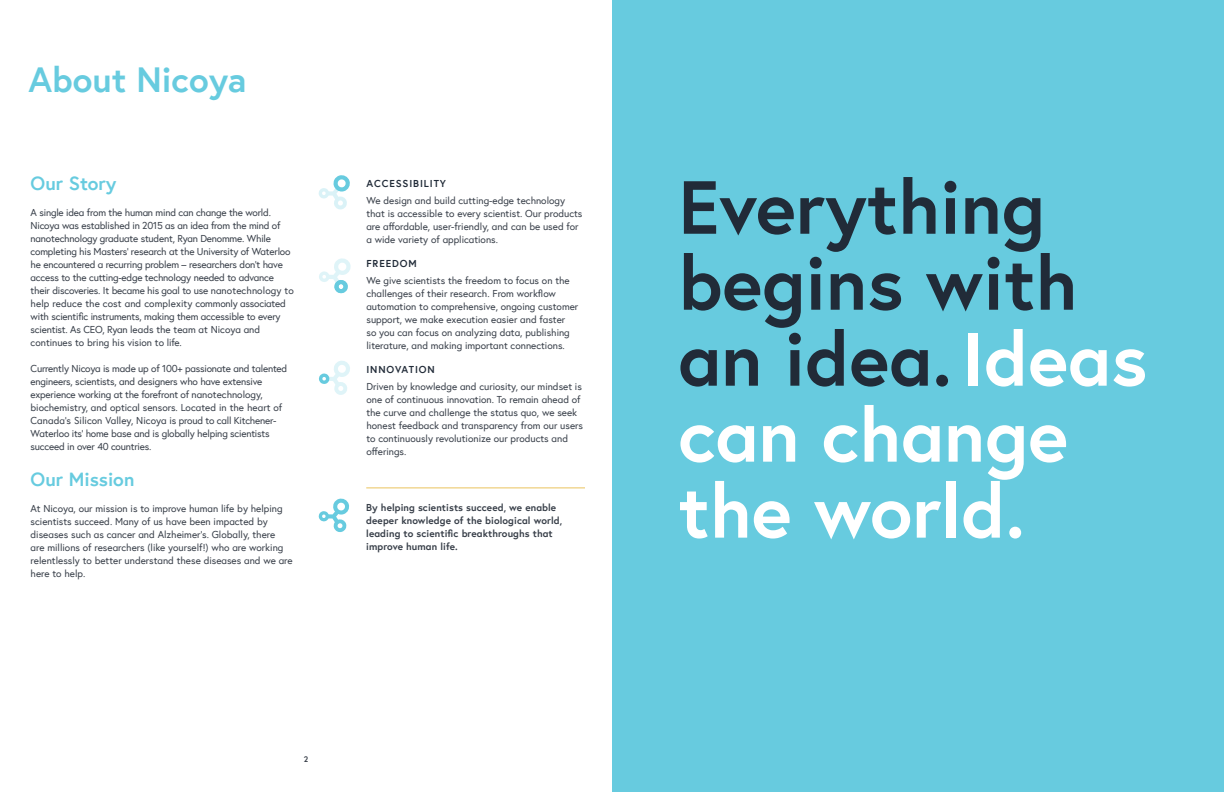
<style>
.page{position:relative;width:1224px;height:792px;background:#fff}
.page>*{position:absolute;margin:0;border:0;box-sizing:border-box;transform-origin:0 0}
.t1{font:700 75px/76px "Europa";color:#212b38}
.t2{font:700 35px "Europa";color:#67cbdf}
.t3{font:700 19px "Europa";color:#67cbdf}
.t4{font:10px/13px "Europa";color:#383f49}
.t5{font:10px/13px "Europa";letter-spacing:-.02em;color:#383f49}
.t6{font:700 10px/13px "Europa";letter-spacing:.01em;color:#383f49}
.t7{font:700 10px "Europa";letter-spacing:.09em;color:#212b38}
.t8{font:700 8px "Europa";color:#383f49}
.s1{color:#fff}
</style>
<div class="page">
<div style="left:612px;top:0;width:612px;height:792px;background:#67cbdf"></div>
<hr style="left:366px;top:488px;width:219px;height:1px;background:#eac45e">
<svg style="left:319px;top:175px;width:31px;height:34px"></svg>
<svg style="left:319px;top:258px;width:32px;height:35px"></svg>
<svg style="left:319px;top:361px;width:31px;height:34px"></svg>
<svg style="left:319px;top:498px;width:30px;height:34px"></svg>
<h2 class="t2" style="left:29px;top:56px;width:220px">About Nicoya</h2>
<h3 class="t3" style="left:31px;top:170px;width:87px">Our Story</h3>
<p class="t5" style="left:31px;top:206px;width:265px">A single idea from the human mind can change the world.<br>Nicoya was established in 2015 as an idea from the mind of nanotechnology graduate student, Ryan Denomme. While completing his Masters’ research at the University of Waterloo he encountered a recurring problem – researchers don’t have access to the cutting-edge technology needed to advance their discoveries. It became his goal to use nanotechnology to help reduce the cost and complexity commonly associated with scientific instruments, making them accessible to every scientist. As CEO, Ryan leads the team at Nicoya and continues to bring his vision to life.</p>
<p class="t5" style="left:31px;top:362px;width:258px">Currently Nicoya is made up of 100+ passionate and talented engineers, scientists, and designers who have extensive experience working at the forefront of nanotechnology, biochemistry, and optical sensors. Located in the heart of Canada’s Silicon Valley, Nicoya is proud to call Kitchener-Waterloo its’ home base and is globally helping scientists succeed in over 40 countries.</p>
<h3 class="t3" style="left:31px;top:466px;width:105px">Our Mission</h3>
<p class="t4" style="left:31px;top:502px;width:264px">At Nicoya, our mission is to improve human life by helping scientists succeed. Many of us have been impacted by diseases such as cancer and Alzheimer’s. Globally, there<br>are millions of researchers (like yourself!) who are working relentlessly to better understand these diseases and we are here to help.</p>
<p class="t7" style="left:366px;top:177px;width:81px">ACCESSIBILITY</p>
<p class="t4" style="left:366px;top:194px;width:218px">We design and build cutting-edge technology that is accessible to every scientist. Our products are affordable, user-friendly, and can be used for a wide variety of applications.</p>
<p class="t7" style="left:366px;top:257px;width:52px">FREEDOM</p>
<p class="t4" style="left:366px;top:274px;width:213px">We give scientists the freedom to focus on the challenges of their research. From workflow automation to comprehensive, ongoing customer support, we make execution easier and faster<br>so you can focus on analyzing data, publishing literature, and making important connections.</p>
<p class="t7" style="left:366px;top:363px;width:70px">INNOVATION</p>
<p class="t4" style="left:366px;top:380px;width:218px">Driven by knowledge and curiosity, our mindset is one of continuous innovation. To remain ahead of the curve and challenge the status quo, we seek honest feedback and transparency from our users to continuously revolutionize our products and offerings.</p>
<p class="t6" style="left:366px;top:501px;width:197px">By helping scientists succeed, we enable deeper knowledge of the biological world, leading to scientific breakthroughs that improve human life.</p>
<p class="t8" style="left:304px;top:753px;width:6px">2</p>
<h1 class="t1" style="left:678px;top:167px;width:471px">Everything begins with an idea. <span class="s1">Ideas can change the world.</span></h1>
</div>
